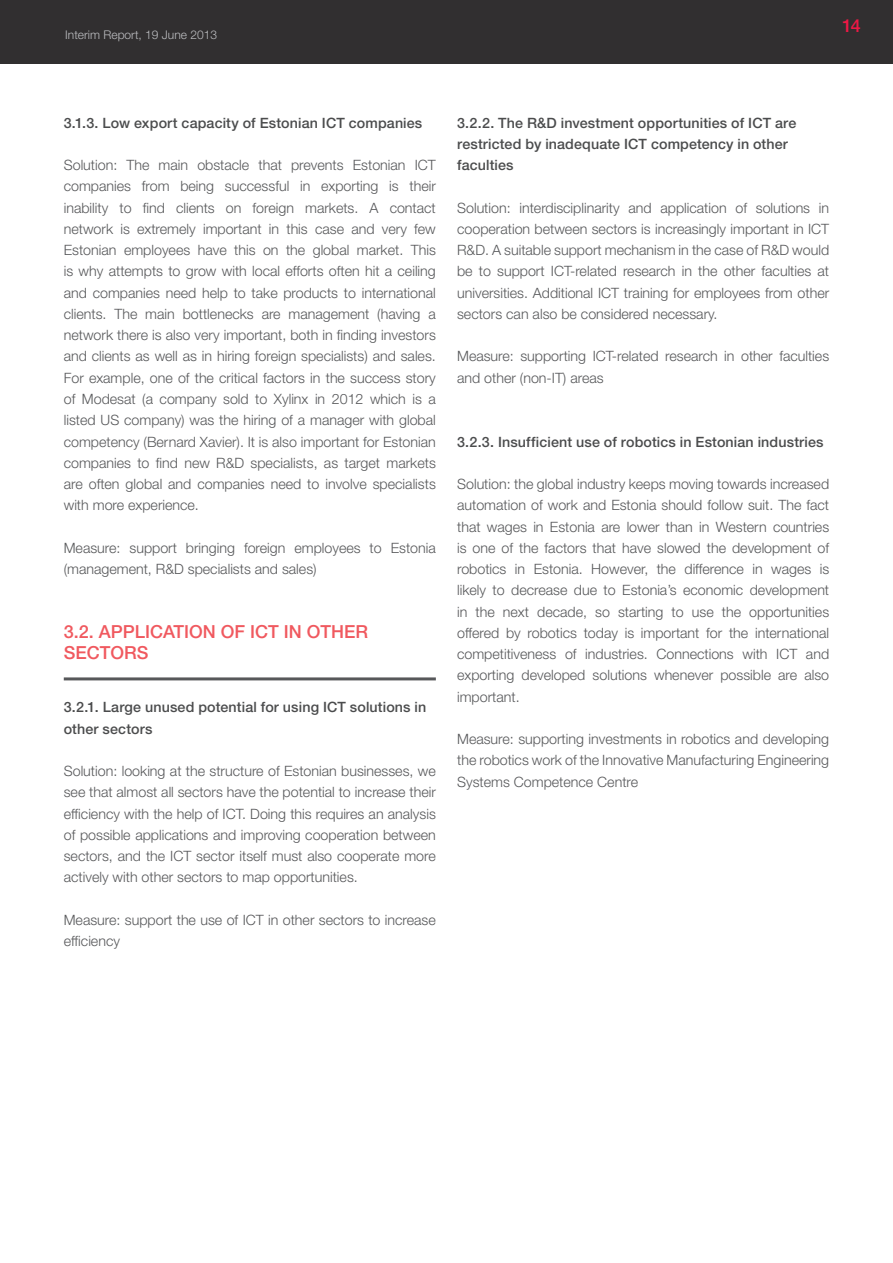
<style>
.page{position:relative;width:893px;height:1263px;background:#fff}
.page>*{position:absolute;margin:0;border:0;box-sizing:border-box;transform-origin:0 0}
.t1{font:500 18px/21.3px "Helvetica Neue LT Std";color:#f0595f}
.t2{font:500 18px "Helvetica Neue LT Std";color:#ed1845}
.t3{font:300 14.25px/21.3px "Helvetica Neue LT Std";color:#57585a;text-align:justify}
.t4{font:500 14.25px/21.3px "Helvetica Neue LT Std";letter-spacing:.01em;color:#4b4c4d}
.t5{font:300 12px "Helvetica Neue LT Std";color:#bcbdc0}
</style>
<div class="page">
<div style="left:0;top:0;width:893px;height:64px;background:#312f30"></div>
<hr style="left:64px;top:677px;width:372px;height:3px;background:#57585a">
<p class="t5" style="left:65px;top:31px;width:153px">Interim Report, 19 June 2013</p>
<p class="t2" style="left:842px;top:19px;width:20px">14</p>
<p class="t4" style="left:64px;top:113px;width:360px">3.1.3. Low export capacity of Estonian ICT companies</p>
<p class="t3" style="left:64px;top:156px;width:374px">Solution: The main obstacle that prevents Estonian ICT companies from being successful in exporting is their inability to find clients on foreign markets. A contact network is extremely important in this case and very few Estonian employees have this on the global market. This is why attempts to grow with local efforts often hit a ceiling and companies need help to take products to international clients. The main bottlenecks are management (having a network there is also very important, both in finding investors and clients as well as in hiring foreign specialists) and sales.<br>For example, one of the critical factors in the success story of Modesat (a company sold to Xylinx in 2012 which is a listed US company) was the hiring of a manager with global competency (Bernard Xavier). It is also important for Estonian companies to find new R&amp;D specialists, as target markets are often global and companies need to involve specialists with more experience.</p>
<p class="t3" style="left:64px;top:539px;width:374px">Measure: support bringing foreign employees to Estonia (management, R&amp;D specialists and sales)</p>
<p class="t1" style="left:64px;top:623px;width:306px">3.2. APPLICATION OF ICT IN OTHER<br>SECTORS</p>
<p class="t4" style="left:64px;top:698px;width:364px">3.2.1. Large unused potential for using ICT solutions in other sectors</p>
<p class="t3" style="left:64px;top:762px;width:374px">Solution: looking at the structure of Estonian businesses, we see that almost all sectors have the potential to increase their efficiency with the help of ICT. Doing this requires an analysis of possible applications and improving cooperation between sectors, and the ICT sector itself must also cooperate more actively with other sectors to map opportunities.</p>
<p class="t3" style="left:64px;top:911px;width:374px">Measure: support the use of ICT in other sectors to increase efficiency</p>
<p class="t4" style="left:457px;top:113px;width:341px">3.2.2. The R&amp;D investment opportunities of ICT are restricted by inadequate ICT competency in other faculties</p>
<p class="t3" style="left:457px;top:198px;width:374px">Solution: interdisciplinarity and application of solutions in cooperation between sectors is increasingly important in ICT R&amp;D. A suitable support mechanism in the case of R&amp;D would be to support ICT-related research in the other faculties at universities. Additional ICT training for employees from other sectors can also be considered necessary.</p>
<p class="t3" style="left:457px;top:347px;width:374px">Measure: supporting ICT-related research in other faculties and other (non-IT) areas</p>
<p class="t4" style="left:457px;top:432px;width:368px">3.2.3. Insufficient use of robotics in Estonian industries</p>
<p class="t3" style="left:457px;top:475px;width:374px">Solution: the global industry keeps moving towards increased automation of work and Estonia should follow suit. The fact that wages in Estonia are lower than in Western countries is one of the factors that have slowed the development of robotics in Estonia. However, the difference in wages is likely to decrease due to Estonia’s economic development in the next decade, so starting to use the opportunities offered by robotics today is important for the international competitiveness of industries. Connections with ICT and exporting developed solutions whenever possible are also important.</p>
<p class="t3" style="left:457px;top:730px;width:374px">Measure: supporting investments in robotics and developing the robotics work of the Innovative Manufacturing Engineering Systems Competence Centre</p>
</div>
